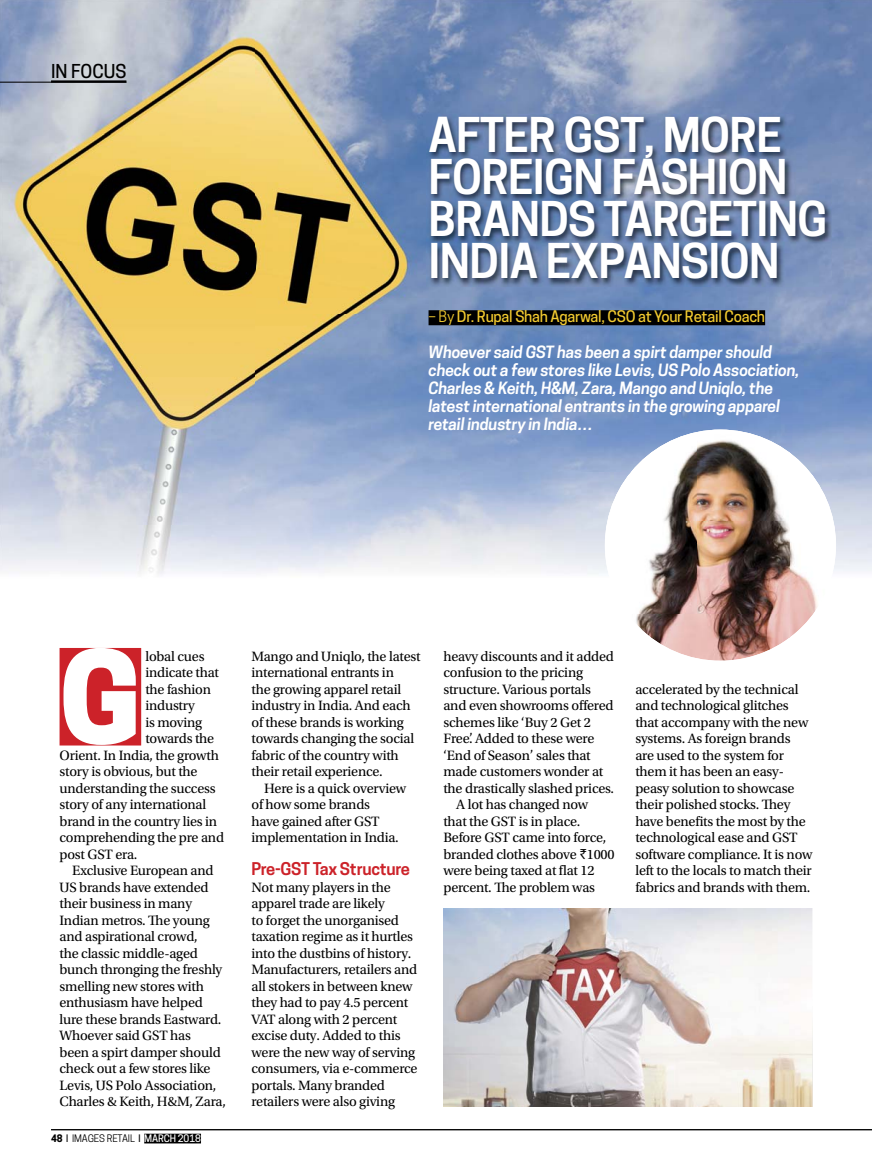
<style>
.page{position:relative;width:872px;height:1170px;background:#fff}
.page>*{position:absolute;margin:0;border:0;box-sizing:border-box;transform-origin:0 0}
.t1{font:800 120px "Cooper Hewitt";color:#fff}
.t2{font:600 45px/42px "Cooper Hewitt";letter-spacing:-.015em;color:#fff}
.t3{font:500 18px "Cooper Hewitt";color:#000}
.t4{font:600 16.5px "Cooper Hewitt";letter-spacing:-.015em;color:#cc2229}
.t5{font:italic 600 15.9px/18px "Cooper Hewitt";letter-spacing:-.015em;color:#fff}
.t6{font:500 15px "Cooper Hewitt";letter-spacing:-.015em;color:#f2ca30}
.t7{font:14.25px/16.5px "Utopia Std";letter-spacing:-.015em;color:#000}
.t8{font:9.75px "Cooper Hewitt";letter-spacing:-.01em;color:#000}
.s1{font-weight:400}
.s2{font-weight:700}
.s3{font-weight:500}
.s4{font-weight:500;color:#fff}
.s5{font-family:"Rupee"}
</style>
<div class="page">
<div style="left:144px;top:1133px;width:57px;height:10px;background:#000"></div>
<img style="left:0;top:0;width:460px;height:574px">
<img style="left:460px;top:0;width:412px;height:156px">
<img style="left:821px;top:156px;width:51px;height:415px">
<img style="left:460px;top:287px;width:309px;height:185px">
<img style="left:769px;top:287px;width:52px;height:164px">
<hr style="left:51px;top:80px;width:75px;height:3px;background:#000">
<hr style="left:0;top:82px;width:126px;height:1px;background:#000">
<hr style="left:51px;top:1129px;width:821px;height:1px;background:#000">
<div style="left:428px;top:310px;width:337px;height:15px;background:#000"></div>
<img style="left:605px;top:429px;width:185px;height:185px">
<img style="left:789px;top:451px;width:47px;height:186px">
<img style="left:636px;top:614px;width:154px;height:46px">
<img style="left:427px;top:115px;width:404px;height:172px">
<div style="left:60px;top:648px;width:81px;height:97px;background:#cc2229"></div>
<img style="left:443px;top:908px;width:369px;height:198px">
<p class="t3" style="left:51px;top:63px;width:77px">IN FOCUS</p>
<h2 class="t2" style="left:428px;top:118px;width:400px">AFTER GST, MORE<br>FOREIGN FASHION<br>BRANDS TARGETING<br>INDIA EXPANSION</h2>
<p class="t6" style="left:428px;top:310px;width:338px"><span class="s1">– By</span> Dr. Rupal Shah Agarwal, CSO at Your Retail Coach</p>
<p class="t5" style="left:428px;top:344px;width:372px">Whoever said GST has been a spirt damper should check out a few stores like Levis, US Polo Association, Charles &amp; Keith, H&amp;M, Zara, Mango and Uniqlo, the latest international entrants in the growing apparel retail industry in India…</p>
<h1 class="t1" style="left:60px;top:647px;width:83px">G</h1>
<p class="t7" style="left:145px;top:649px;width:61px">lobal cues</p>
<p class="t7" style="left:145px;top:665px;width:75px">indicate that</p>
<p class="t7" style="left:145px;top:682px;width:67px">the fashion</p>
<p class="t7" style="left:145px;top:698px;width:51px">industry</p>
<p class="t7" style="left:145px;top:715px;width:58px">is moving</p>
<p class="t7" style="left:145px;top:731px;width:70px">towards the</p>
<p class="t7" style="left:60px;top:748px;width:161px">Orient. In India, the growth</p>
<p class="t7" style="left:60px;top:764px;width:140px">story is obvious, but the</p>
<p class="t7" style="left:60px;top:781px;width:158px">understanding the success</p>
<p class="t7" style="left:60px;top:797px;width:148px">story of any international</p>
<p class="t7" style="left:60px;top:814px;width:159px">brand in the country lies in</p>
<p class="t7" style="left:60px;top:830px;width:166px">comprehending the pre and</p>
<p class="t7" style="left:60px;top:847px;width:79px">post GST era.</p>
<p class="t7" style="left:72px;top:863px;width:143px">Exclusive European and</p>
<p class="t7" style="left:60px;top:880px;width:151px">US brands have extended</p>
<p class="t7" style="left:60px;top:896px;width:134px">their business in many</p>
<p class="t7" style="left:60px;top:913px;width:152px">Indian metros. The young</p>
<p class="t7" style="left:60px;top:929px;width:140px">and aspirational crowd,</p>
<p class="t7" style="left:60px;top:946px;width:140px">the classic middle-aged</p>
<p class="t7" style="left:60px;top:962px;width:164px">bunch thronging the freshly</p>
<p class="t7" style="left:60px;top:979px;width:146px">smelling new stores with</p>
<p class="t7" style="left:60px;top:995px;width:145px">enthusiasm have helped</p>
<p class="t7" style="left:60px;top:1012px;width:163px">lure these brands Eastward.</p>
<p class="t7" style="left:60px;top:1028px;width:133px">Whoever said GST has</p>
<p class="t7" style="left:60px;top:1045px;width:163px">been a spirt damper should</p>
<p class="t7" style="left:60px;top:1061px;width:153px">check out a few stores like</p>
<p class="t7" style="left:60px;top:1078px;width:158px">Levis, US Polo Association,</p>
<p class="t7" style="left:60px;top:1094px;width:168px">Charles &amp; Keith, H&amp;M, Zara,</p>
<p class="t8" style="left:51px;top:1134px;width:151px"><span class="s2">48</span> <span class="s3">|</span> IMAGES RETAIL <span class="s3">|</span> <span class="s4">MARCH 2018</span></p>
<p class="t7" style="left:251px;top:649px;width:170px">Mango and Uniqlo, the latest international entrants in<br>the growing apparel retail industry in India. And each of these brands is working towards changing the social fabric of the country with their retail experience.</p>
<p class="t7" style="left:251px;top:781px;width:156px;text-indent:13px">Here is a quick overview of how some brands<br>have gained after GST implementation in India.</p>
<p class="t4" style="left:251px;top:862px;width:160px">Pre-GST Tax Structure</p>
<p class="t7" style="left:251px;top:880px;width:168px">Not many players in the apparel trade are likely<br>to forget the unorganised taxation regime as it hurtles into the dustbins of history.<br>Manufacturers, retailers and all stokers in between knew they had to pay 4.5 percent<br>VAT along with 2 percent excise duty. Added to this were the new way of serving consumers, via e-commerce portals. Many branded retailers were also giving</p>
<p class="t7" style="left:443px;top:649px;width:172px">heavy discounts and it added</p>
<p class="t7" style="left:443px;top:665px;width:141px">confusion to the pricing</p>
<p class="t7" style="left:443px;top:682px;width:149px">structure. Various portals</p>
<p class="t7" style="left:443px;top:698px;width:172px">and even showrooms offered</p>
<p class="t7" style="left:443px;top:715px;width:149px">schemes like ‘Buy 2 Get 2</p>
<p class="t7" style="left:443px;top:731px;width:152px">Free’. Added to these were</p>
<p class="t7" style="left:443px;top:748px;width:149px">‘End of Season’ sales that</p>
<p class="t7" style="left:443px;top:764px;width:161px">made customers wonder at</p>
<p class="t7" style="left:443px;top:781px;width:172px">the drastically slashed prices.</p>
<p class="t7" style="left:456px;top:797px;width:134px">A lot has changed now</p>
<p class="t7" style="left:443px;top:814px;width:138px">that the GST is in place.</p>
<p class="t7" style="left:443px;top:830px;width:164px">Before GST came into force,</p>
<p class="t7" style="left:443px;top:847px;width:173px">branded clothes above <span class="s5">`</span>1000</p>
<p class="t7" style="left:443px;top:863px;width:153px">were being taxed at flat 12</p>
<p class="t7" style="left:443px;top:880px;width:153px">percent. The problem was</p>
<p class="t7" style="left:635px;top:682px;width:178px">accelerated by the technical and technological glitches that accompany with the new systems. As foreign brands are used to the system for them it has been an easy&shy;peasy solution to showcase their polished stocks. They have benefits the most by the technological ease and GST software compliance. It is now left to the locals to match their fabrics and brands with them.</p>
</div>
